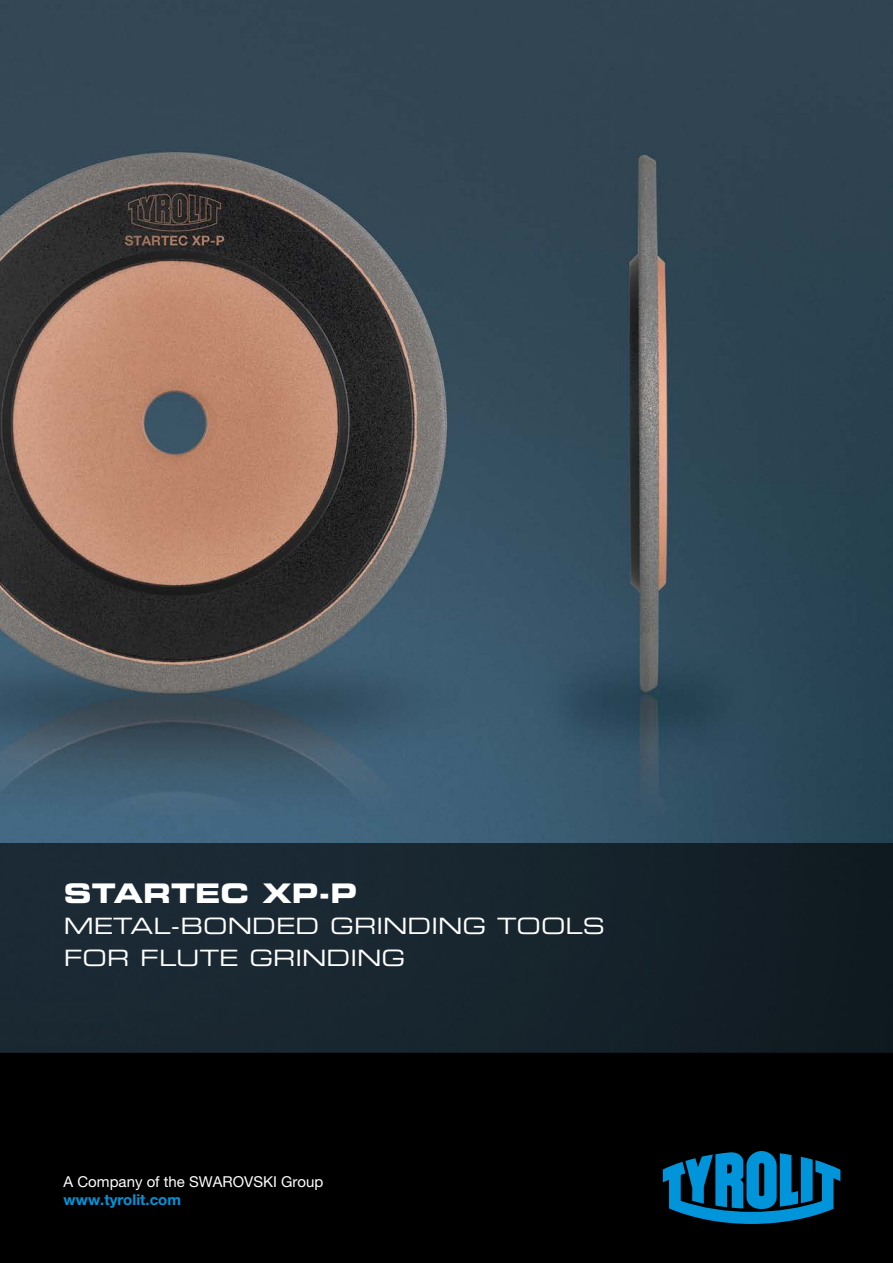
<style>
.page{position:relative;width:893px;height:1263px;background:#fff}
.page>*{position:absolute;margin:0;border:0;box-sizing:border-box;transform-origin:0 0}
.t1{font:27px "Eurostile LT Std Bold Ex 2";color:#fff}
.t2{font:22.5px/31.5px "Eurostile LT Std Ex 2";color:#fff}
.t3{font:15px "Helvetica Neue LT Pro";color:#fff}
.t4{font:700 15px "Helvetica Neue LT Pro";color:#0095da}
</style>
<div class="page">
<img style="left:0;top:0;width:893px;height:843px">
<div style="left:0;top:1053px;width:893px;height:210px;background:#000"></div>
<div style="left:0;top:843px;width:893px;height:210px;background:linear-gradient(to right,#1d2c37,#111c23)"></div>
<svg style="left:663px;top:1151px;width:177px;height:73px;background:#005983"></svg>
<p class="t1" style="left:64px;top:874px;width:295px">STARTEC XP-P</p>
<p class="t2" style="left:64px;top:910px;width:543px">METAL-BONDED GRINDING TOOLS<br>FOR FLUTE GRINDING</p>
<p class="t3" style="left:64px;top:1172px;width:261px">A Company of the SWAROVSKI Group</p>
<p class="t4" style="left:64px;top:1190px;width:119px">www.tyrolit.com</p>
</div>
